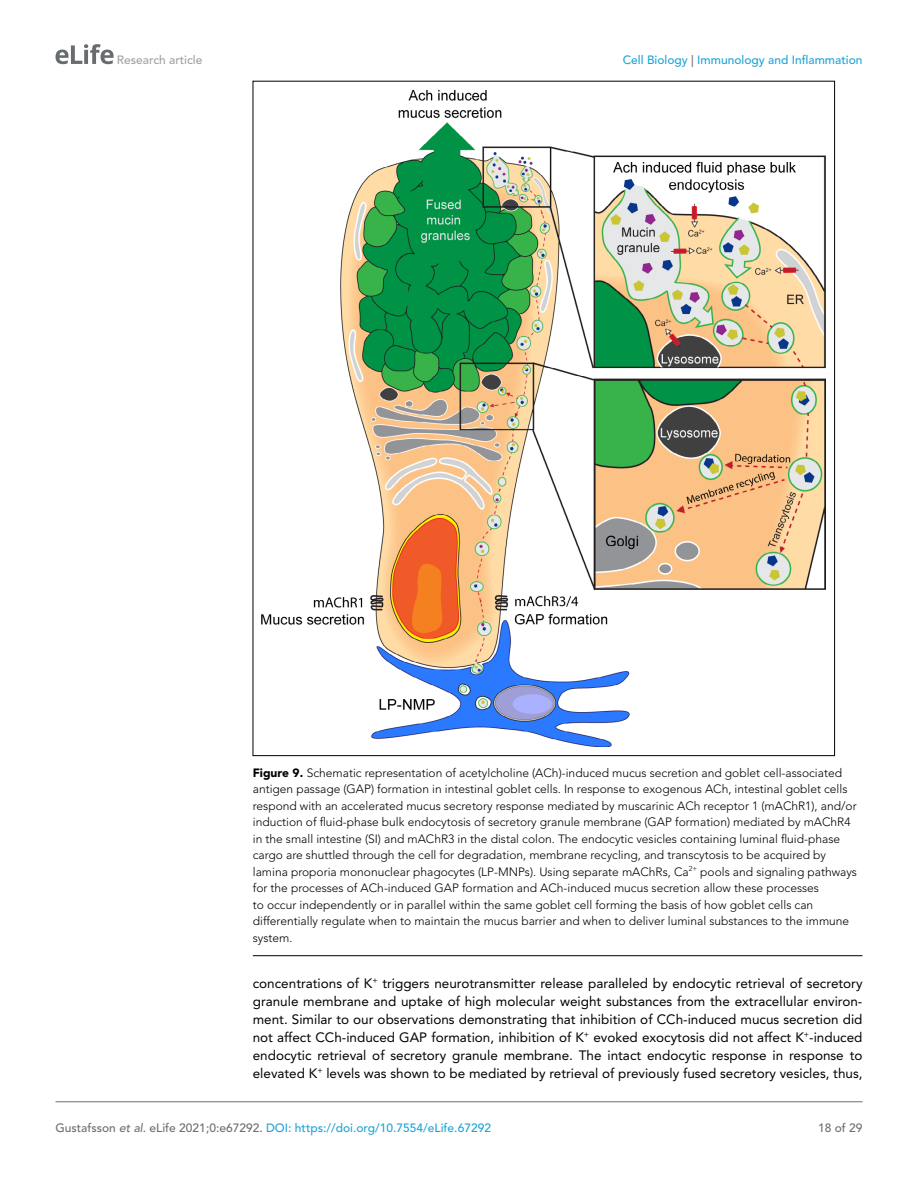
<style>
.page{position:relative;width:918px;height:1188px;background:#fff}
.page>*{position:absolute;margin:0;border:0;box-sizing:border-box;transform-origin:0 0}
.t1{font:13.5px/18px "Avenir LT Std";color:#000;text-align:justify}
.t2{font:300 12px/16.5px "Avenir LT Std";color:#000}
.t3{font:500 12px "Avenir LT Std";color:#1ea4d7}
.t4{font:500 12px "Avenir LT Std";color:#a3a09f}
.t5{font:500 12px "Avenir LT Std";color:#6e6e70}
.s1{color:#6e6e70}
.s2{font-weight:900}
.s3{font-style:italic;color:#6e6e70}
</style>
<div class="page">
<svg style="left:56px;top:44px;width:58px;height:20px"></svg>
<hr style="left:56px;top:1101px;width:806px;height:1px;background:#6e6e70">
<hr style="left:253px;top:955px;width:609px;height:1px;background:#000">
<img style="left:262px;top:90px;width:564px;height:657px">
<p class="t4" style="left:117px;top:53px;width:87px">Research article</p>
<p class="t3" style="left:623px;top:53px;width:241px">Cell Biology <span class="s1">|</span> Immunology and Inflammation</p>
<p class="t2" style="left:253px;top:764px;width:606px"><span class="s2">Figure 9.</span> Schematic representation of acetylcholine (ACh)-induced mucus secretion and goblet cell-associated antigen passage (GAP) formation in intestinal goblet cells. In response to exogenous ACh, intestinal goblet cells respond with an accelerated mucus secretory response mediated by muscarinic ACh receptor 1 (mAChR1), and/or induction of fluid-phase bulk endocytosis of secretory granule membrane (GAP formation) mediated by mAChR4 in the small intestine (SI) and mAChR3 in the distal colon. The endocytic vesicles containing luminal fluid-phase cargo are shuttled through the cell for degradation, membrane recycling, and transcytosis to be acquired by lamina proporia mononuclear phagocytes (LP-MNPs). Using separate mAChRs, Ca<sup>2+</sup> pools and signaling pathways for the processes of ACh-induced GAP formation and ACh-induced mucus secretion allow these processes<br>to occur independently or in parallel within the same goblet cell forming the basis of how goblet cells can differentially regulate when to maintain the mucus barrier and when to deliver luminal substances to the immune system.</p>
<p class="t1" style="left:253px;top:974px;width:611px">concentrations of K<sup>+</sup> triggers neurotransmitter release paralleled by endocytic retrieval of secretory granule membrane and uptake of high molecular weight substances from the extracellular environ&shy;ment. Similar to our observations demonstrating that inhibition of CCh-induced mucus secretion did not affect CCh-induced GAP formation, inhibition of K<sup>+</sup> evoked exocytosis did not affect K<sup>+</sup>-induced endocytic retrieval of secretory granule membrane. The intact endocytic response in response to elevated K<sup>+</sup> levels was shown to be mediated by retrieval of previously fused secretory vesicles, thus,</p>
<p class="t3" style="left:56px;top:1121px;width:437px"><span class="s1">Gustafsson</span> <span class="s3">et al</span><span class="s1">. eLife 2021;0:e67292.</span> DOI: https://doi.org/10.7554/eLife.67292</p>
<p class="t5" style="left:818px;top:1121px;width:46px">18 of 29</p>
</div>
